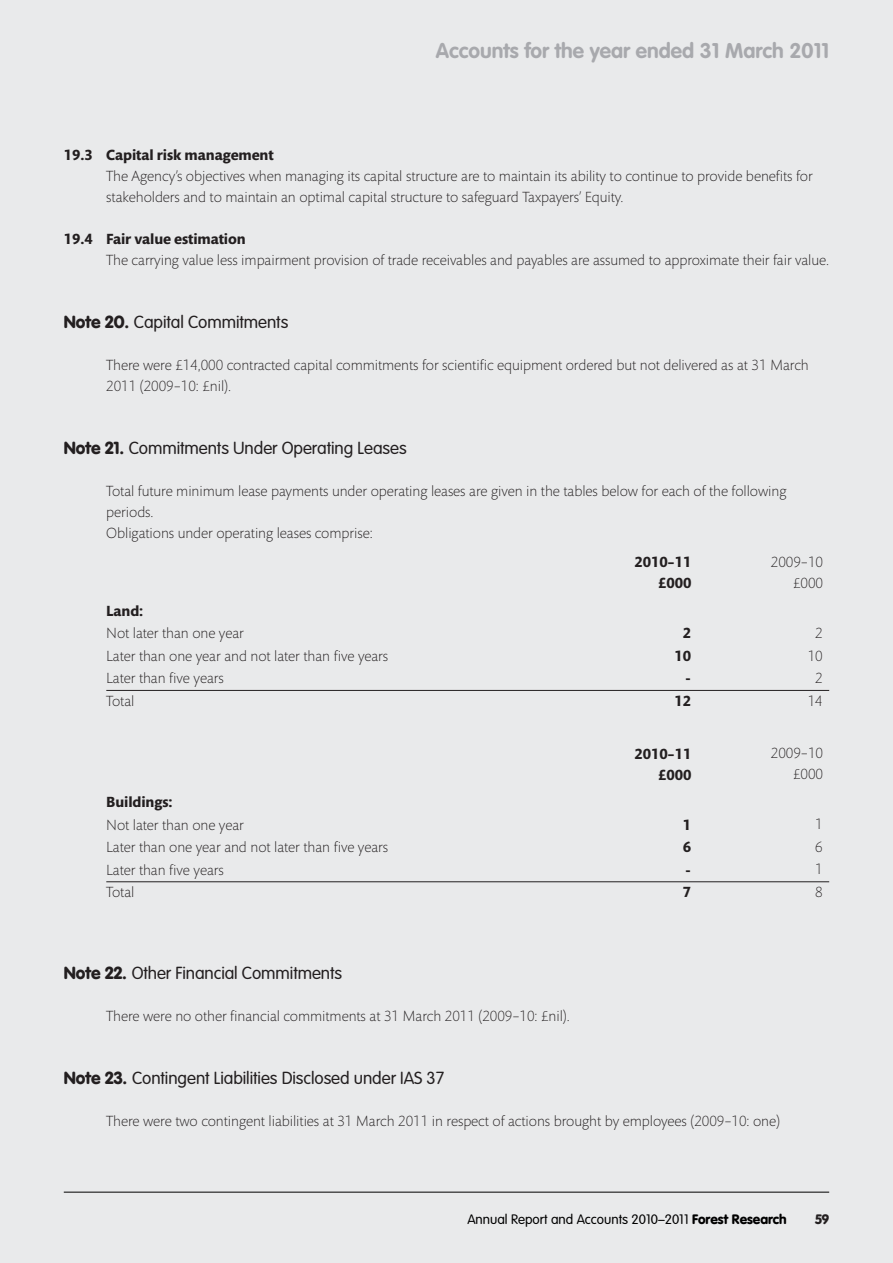
<style>
.page{position:relative;width:893px;height:1263px;background:#e9eaeb}
.page>*{position:absolute;margin:0;border:0;box-sizing:border-box;transform-origin:0 0}
.t1{font:700 21px "VAG Rounded";color:#a8a9ad}
.t2{font:300 17.25px "VAG Rounded";letter-spacing:-.005em;color:#231f20}
.t3{font:300 15px/21px "Mundo Sans";letter-spacing:-.005em;color:#231f20}
.t4{font:700 15px "Mundo Sans";letter-spacing:-.005em;color:#231f20}
.t5{font:300 13.5px "VAG Rounded";color:#000}
.t6{font:900 13.5px "VAG Rounded";color:#231f20}
.s1{font-weight:900}
</style>
<div class="page">
<hr style="left:64px;top:1192px;width:765px;height:1px;background:#000">
<hr style="left:106px;top:690px;width:723px;height:1px;background:#231f20">
<hr style="left:106px;top:881px;width:723px;height:1px;background:#231f20">
<h1 class="t1" style="left:436px;top:39px;width:395px">Accounts for the year ended 31 March 2011</h1>
<p class="t4" style="left:64px;top:147px;width:211px">19.3 Capital risk management</p>
<p class="t3" style="left:106px;top:166px;width:708px">The Agency’s objectives when managing its capital structure are to maintain its ability to continue to provide benefits for stakeholders and to maintain an optimal capital structure to safeguard Taxpayers’ Equity.</p>
<p class="t4" style="left:64px;top:231px;width:184px">19.4 Fair value estimation</p>
<p class="t3" style="left:106px;top:250px;width:724px">The carrying value less impairment provision of trade receivables and payables are assumed to approximate their fair value.</p>
<p class="t2" style="left:64px;top:312px;width:226px"><span class="s1">Note 20.</span> Capital Commitments</p>
<p class="t3" style="left:106px;top:355px;width:704px">There were £14,000 contracted capital commitments for scientific equipment ordered but not delivered as at 31 March<br>2011 (2009–10: £nil).</p>
<p class="t2" style="left:64px;top:438px;width:344px"><span class="s1">Note 21.</span> Commitments Under Operating Leases</p>
<p class="t3" style="left:106px;top:481px;width:682px">Total future minimum lease payments under operating leases are given in the tables below for each of the following</p>
<p class="t3" style="left:106px;top:502px;width:49px">periods.</p>
<p class="t3" style="left:106px;top:523px;width:268px">Obligations under operating leases comprise:</p>
<p class="t4" style="left:634px;top:554px;width:58px">2010–11</p>
<p class="t3" style="left:771px;top:552px;width:54px">2009–10</p>
<p class="t4" style="left:658px;top:575px;width:35px">£000</p>
<p class="t3" style="left:793px;top:573px;width:32px">£000</p>
<p class="t4" style="left:106px;top:602px;width:39px">Land:</p>
<p class="t3" style="left:106px;top:623px;width:139px">Not later than one year</p>
<p class="t4" style="left:683px;top:625px;width:10px">2</p>
<p class="t3" style="left:815px;top:623px;width:9px">2</p>
<p class="t3" style="left:106px;top:646px;width:283px">Later than one year and not later than five years</p>
<p class="t4" style="left:674px;top:647px;width:18px">10</p>
<p class="t3" style="left:808px;top:645px;width:17px">10</p>
<p class="t3" style="left:106px;top:668px;width:119px">Later than five years</p>
<p class="t4" style="left:685px;top:670px;width:7px">-</p>
<p class="t3" style="left:815px;top:668px;width:9px">2</p>
<p class="t3" style="left:106px;top:691px;width:30px">Total</p>
<p class="t4" style="left:674px;top:692px;width:18px">12</p>
<p class="t3" style="left:808px;top:690px;width:17px">14</p>
<p class="t4" style="left:634px;top:745px;width:58px">2010–11</p>
<p class="t3" style="left:771px;top:743px;width:54px">2009–10</p>
<p class="t4" style="left:658px;top:766px;width:35px">£000</p>
<p class="t3" style="left:793px;top:764px;width:32px">£000</p>
<p class="t4" style="left:106px;top:794px;width:68px">Buildings:</p>
<p class="t3" style="left:106px;top:814px;width:139px">Not later than one year</p>
<p class="t4" style="left:683px;top:816px;width:10px">1</p>
<p class="t3" style="left:815px;top:814px;width:9px">1</p>
<p class="t3" style="left:106px;top:837px;width:283px">Later than one year and not later than five years</p>
<p class="t4" style="left:683px;top:839px;width:10px">6</p>
<p class="t3" style="left:815px;top:837px;width:9px">6</p>
<p class="t3" style="left:106px;top:859px;width:119px">Later than five years</p>
<p class="t4" style="left:685px;top:861px;width:7px">-</p>
<p class="t3" style="left:815px;top:859px;width:9px">1</p>
<p class="t3" style="left:106px;top:882px;width:30px">Total</p>
<p class="t4" style="left:683px;top:884px;width:10px">7</p>
<p class="t3" style="left:815px;top:882px;width:9px">8</p>
<p class="t2" style="left:64px;top:963px;width:280px"><span class="s1">Note 22.</span> Other Financial Commitments</p>
<p class="t3" style="left:106px;top:1006px;width:465px">There were no other financial commitments at 31 March 2011 (2009–10: £nil).</p>
<p class="t2" style="left:64px;top:1068px;width:382px"><span class="s1">Note 23.</span> Contingent Liabilities Disclosed under IAS 37</p>
<p class="t3" style="left:106px;top:1111px;width:675px">There were two contingent liabilities at 31 March 2011 in respect of actions brought by employees (2009–10: one)</p>
<p class="t5" style="left:467px;top:1211px;width:321px">Annual Report and Accounts 2010–2011 <span class="s1">Forest Research</span></p>
<p class="t6" style="left:815px;top:1211px;width:16px">59</p>
</div>
